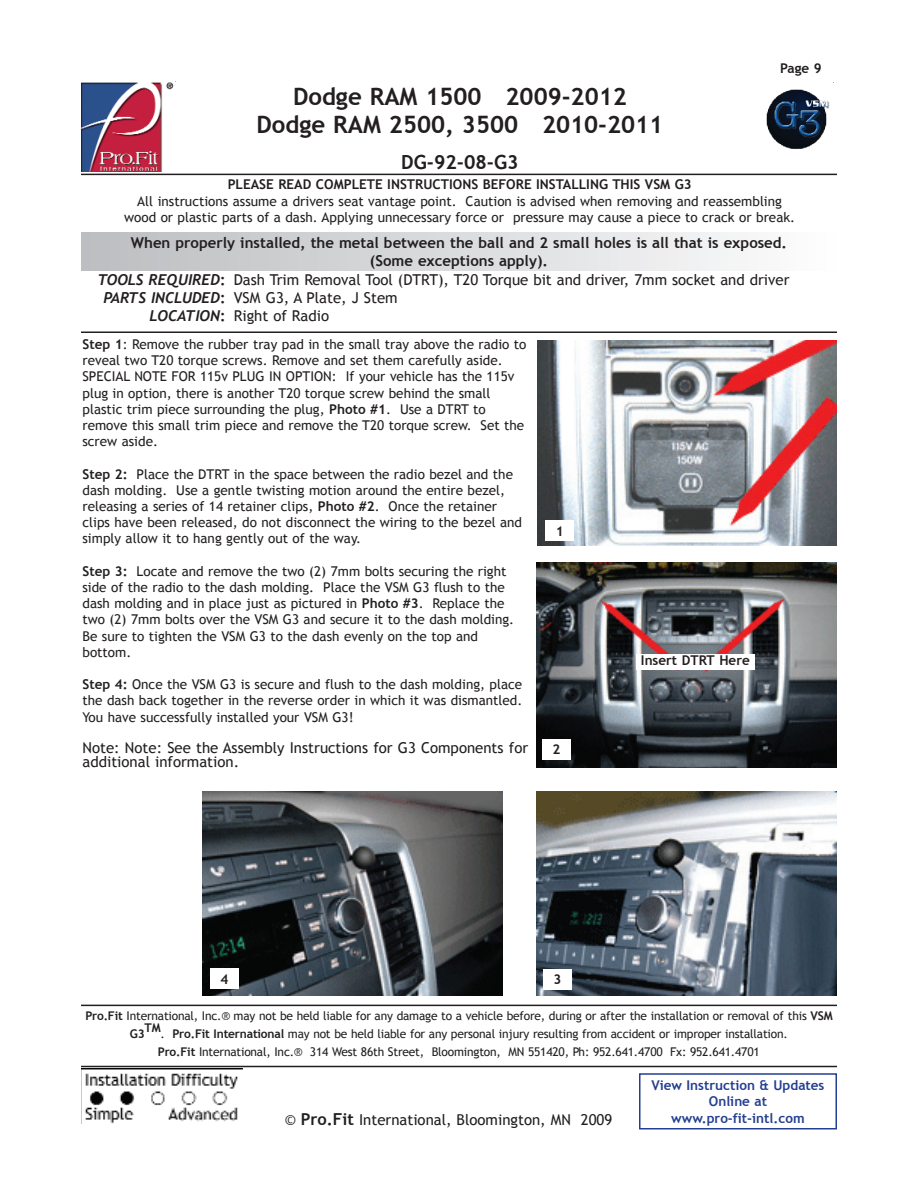
<style>
.page{position:relative;width:918px;height:1188px;background:#fff}
.page>*{position:absolute;margin:0;border:0;box-sizing:border-box;transform-origin:0 0}
.t1{font:700 24px/28.8px "Trebuchet MS";color:#231f20;text-align:center}
.t2{font:700 19.5px "Trebuchet MS";color:#231f20}
.t3{font:15px/18px "Trebuchet MS";color:#231f20}
.t4{font:700 15px/18px "Trebuchet MS";color:#231f20;text-align:center}
.t5{font:italic 700 15px/18px "Trebuchet";color:#231f20;text-align:right}
.t6{font:13.5px/16.2px "Trebuchet MS";color:#231f20}
.t7{font:700 13.5px "Trebuchet MS";color:#231f20}
.t8{font:700 13.5px/16.2px "Trebuchet MS";color:#243e91;text-align:center}
.t9{font:12px/18px "Trebuchet MS";letter-spacing:-.015em;color:#231f20}
.t10{font:700 12px "Trebuchet MS";color:#231f20}
.s1{font-family:"Trebuchet MS";font-style:normal}
.s2{font-weight:700}
.s3{font-weight:700;font-size:16.5px}
</style>
<div class="page">
<div style="left:639px;top:1073px;width:198px;height:57px;border:2px solid #243e91"></div>
<img style="left:81px;top:1069px;width:161px;height:54px">
<hr style="left:81px;top:1066px;width:756px;height:1px;background:#231f20">
<hr style="left:81px;top:1005px;width:756px;height:1px;background:#231f20">
<hr style="left:81px;top:332px;width:756px;height:1px;background:#231f20">
<hr style="left:81px;top:174px;width:756px;height:1px;background:#231f20">
<img style="left:81px;top:82px;width:93px;height:90px">
<img style="left:766px;top:89px;width:64px;height:61px">
<div style="left:81px;top:232px;width:756px;height:38px;background:linear-gradient(to right,#bcbdc0,#fdfdfd)"></div>
<img style="left:538px;top:341px;width:299px;height:205px">
<img style="left:537px;top:562px;width:300px;height:205px">
<img style="left:537px;top:791px;width:300px;height:205px">
<img style="left:202px;top:791px;width:300px;height:205px">
<div style="left:636px;top:654px;width:119px;height:16px;background:#fff"></div>
<div style="left:210px;top:969px;width:28px;height:20px;background:#fff"></div>
<div style="left:543px;top:969px;width:29px;height:21px;background:#fff"></div>
<div style="left:542px;top:739px;width:28px;height:20px;background:#fff"></div>
<div style="left:546px;top:521px;width:28px;height:20px;background:#fff"></div>
<h1 class="t1" style="left:257px;top:82px;width:408px">Dodge RAM 1500 2009-2012<br>Dodge RAM 2500, 3500 2010-2011</h1>
<h2 class="t2" style="left:401px;top:151px;width:119px">DG-92-08-G3</h2>
<p class="t7" style="left:780px;top:61px;width:43px">Page 9</p>
<p class="t7" style="left:228px;top:177px;width:466px">PLEASE READ COMPLETE INSTRUCTIONS BEFORE INSTALLING THIS VSM G3</p>
<p class="t6" style="left:124px;top:193px;width:673px;text-align:center">All instructions assume a drivers seat vantage point. Caution is advised when removing and reassembling wood or plastic parts of a dash. Applying unnecessary force or pressure may cause a piece to crack or break.</p>
<p class="t4" style="left:131px;top:233px;width:658px">When properly installed, the metal between the ball and 2 small holes is all that is exposed. (Some exceptions apply).</p>
<p class="t3" style="left:234px;top:271px;width:557px">Dash Trim Removal Tool (DTRT), T20 Torque bit and driver, 7mm socket and driver<br>VSM G3, A Plate, J Stem<br>Right of Radio</p>
<p class="t5" style="left:98px;top:271px;width:129px">TOOLS REQUIRED<span class="s1">:<br></span>PARTS INCLUDED<span class="s1">:<br></span>LOCATION<span class="s1">:</span></p>
<p class="t6" style="left:82px;top:336px;width:446px"><span class="s2">Step 1</span>: Remove the rubber tray pad in the small tray above the radio to reveal two T20 torque screws. Remove and set them carefully aside.<br>SPECIAL NOTE FOR 115v PLUG IN OPTION: If your vehicle has the 115v plug in option, there is another T20 torque screw behind the small plastic trim piece surrounding the plug, <span class="s2">Photo #1</span>. Use a DTRT to remove this small trim piece and remove the T20 torque screw. Set the screw aside.</p>
<p class="t6" style="left:82px;top:466px;width:441px"><span class="s2">Step 2:</span> Place the DTRT in the space between the radio bezel and the dash molding. Use a gentle twisting motion around the entire bezel, releasing a series of 14 retainer clips, <span class="s2">Photo #2</span>. Once the retainer clips have been released, do not disconnect the wiring to the bezel and simply allow it to hang gently out of the way.</p>
<p class="t6" style="left:82px;top:563px;width:433px"><span class="s2">Step 3:</span> Locate and remove the two (2) 7mm bolts securing the right side of the radio to the dash molding. Place the VSM G3 flush to the dash molding and in place just as pictured in <span class="s2">Photo #3</span>. Replace the two (2) 7mm bolts over the VSM G3 and secure it to the dash molding.<br>Be sure to tighten the VSM G3 to the dash evenly on the top and bottom.</p>
<p class="t6" style="left:82px;top:676px;width:441px;text-align:justify"><span class="s2">Step 4:</span> Once the VSM G3 is secure and flush to the dash molding, place the dash back together in the reverse order in which it was dismantled.<br>You have successfully installed your VSM G3!</p>
<p class="t3" style="left:82px;top:741px;width:447px;line-height:13.5px">Note: Note: See the Assembly Instructions for G3 Components for additional information.</p>
<p class="t7" style="left:556px;top:523px;width:9px">1</p>
<p class="t7" style="left:552px;top:742px;width:9px">2</p>
<p class="t7" style="left:641px;top:653px;width:111px">Insert DTRT Here</p>
<p class="t7" style="left:220px;top:971px;width:9px">4</p>
<p class="t7" style="left:553px;top:972px;width:9px">3</p>
<p class="t9" style="left:130px;top:1007px;width:704px;text-indent:-45px"><span class="s2">Pro.Fit</span> International, Inc.® may not be held liable for any damage to a vehicle before, during or after the installation or removal of this <span class="s2">VSM<br>G3</span></p>
<p class="t10" style="left:145px;top:1021px;width:18px">TM</p>
<p class="t9" style="left:158px;top:1025px;width:632px">. <span class="s2">Pro.Fit International</span> may not be held liable for any personal injury resulting from accident or improper installation.<br><span class="s2">Pro.Fit</span> International, Inc.® 314 West 86th Street, Bloomington, MN 551420, Ph: 952.641.4700 Fx: 952.641.4701</p>
<p class="t8" style="left:652px;top:1077px;width:174px">View Instruction &amp; Updates<br>Online at</p>
<p class="t3" style="left:285px;top:1111px;width:329px">© <span class="s3">Pro.Fit</span> International, Bloomington, MN 2009</p>
<p class="t8" style="left:671px;top:1110px;width:135px">www.pro-fit-intl.com</p>
</div>
